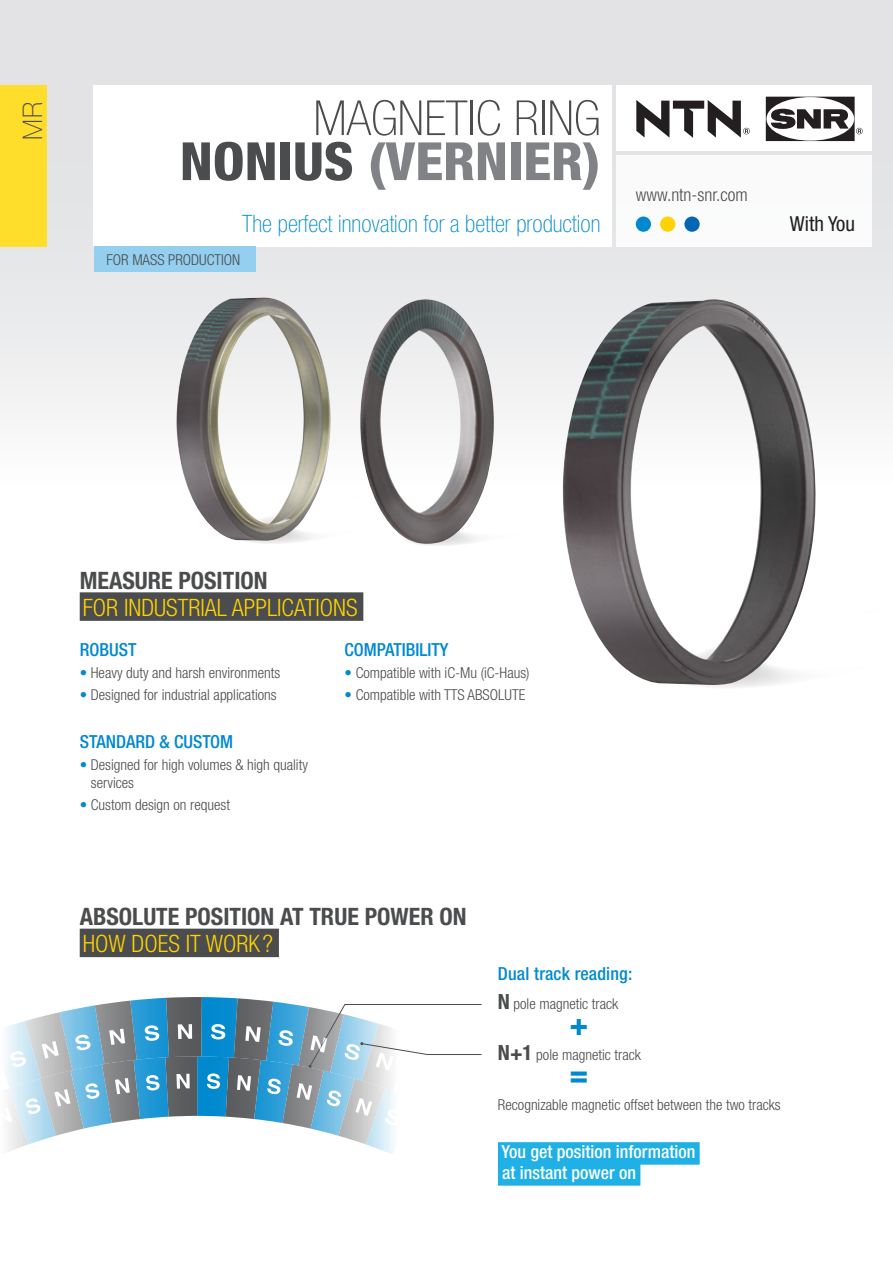
<style>
.page{position:relative;width:893px;height:1263px;background:#fff}
.page>*{position:absolute;margin:0;border:0;box-sizing:border-box;transform-origin:0 0}
.t1{font:800 condensed 52.8px "Helvetica Neue LT Std";color:#808285;scale:1.05 1}
.t2{font:100 condensed 48.45px "Helvetica Neue LT Std";color:#4b4c4d;scale:1.05 1}
.t3{font:800 condensed 31.5px "Helvetica Neue";color:#0089cf}
.t4{font:100 27px "Helvetica Neue";color:#4b4c4d;scale:.95 1}
.t5{font:700 condensed 24px "Helvetica Neue LT Std";color:#4b4c4d}
.t6{font:100 condensed 24px "Helvetica Neue LT Std";color:#0089cf}
.t7{font:300 condensed 24px "Helvetica Neue";color:#fed304}
.t8{font:condensed 20.7px "Helvetica Neue";color:#231f20}
.t9{font:500 condensed 18px "Helvetica Neue";color:#0089cf}
.t10{font:500 condensed 18px/21px "Helvetica Neue";color:#fff}
.t11{font:300 condensed 18px "Helvetica Neue";color:#4b4c4d}
.t12{font:300 condensed 15px/18px "Helvetica Neue";color:#4b4c4d}
.s1{color:#4b4c4d}
.s2{color:#0089cf}
.s3{font-family:"Helvetica Neue LT Std";font-weight:700;font-size:21px}
</style>
<div class="page">
<div style="left:0;top:0;width:893px;height:1263px;background:linear-gradient(to bottom,#e6e6e6,#fff)"></div>
<div style="left:617px;top:85px;width:255px;height:65px;background:#fff"></div>
<div style="left:617px;top:155px;width:255px;height:92px;background:#fff"></div>
<div style="left:636px;top:217px;width:15px;height:15px;background:#0089cf;border-radius:50%"></div>
<div style="left:660px;top:217px;width:15px;height:15px;background:#fed304;border-radius:50%"></div>
<div style="left:684px;top:217px;width:16px;height:15px;background:#0166b3;border-radius:50%"></div>
<svg style="left:636px;top:100px;width:114px;height:38px"></svg>
<svg style="left:766px;top:97px;width:97px;height:44px"></svg>
<div style="left:94px;top:85px;width:518px;height:162px;background:#fff"></div>
<div style="left:498px;top:1142px;width:202px;height:23px;background:#1fb0e6"></div>
<div style="left:498px;top:1163px;width:142px;height:23px;background:#1fb0e6"></div>
<svg style="left:0;top:997px;width:482px;height:158px"></svg>
<div style="left:80px;top:592px;width:283px;height:29px;background:#4b4c4d"></div>
<div style="left:80px;top:929px;width:199px;height:28px;background:#4b4c4d"></div>
<div style="left:0;top:85px;width:46px;height:161px;background:#ffdd2b"></div>
<img style="left:176px;top:297px;width:157px;height:244px">
<svg style="left:235px;top:488px;width:327px;height:60px"></svg>
<img style="left:360px;top:299px;width:134px;height:246px">
<svg style="left:671px;top:599px;width:222px;height:92px"></svg>
<img style="left:562px;top:299px;width:255px;height:386px">
<div style="left:94px;top:247px;width:161px;height:25px;background:#94cff0"></div>
<p class="t4" style="left:17px;top:140px;width:41px;rotate:-90deg">MR</p>
<p class="t2" style="left:314px;top:91px;width:275px">MAGNETIC RING</p>
<p class="t1" style="left:180px;top:129px;width:402px"><span class="s1">NONIUS</span> (VERNIER)</p>
<p class="t6" style="left:242px;top:210px;width:360px">The perfect innovation for a better production</p>
<p class="t12" style="left:107px;top:251px;width:135px">FOR MASS PRODUCTION</p>
<p class="t11" style="left:636px;top:185px;width:113px">www.ntn-snr.com</p>
<p class="t8" style="left:790px;top:212px;width:67px">With You</p>
<p class="t5" style="left:80px;top:565px;width:189px">MEASURE POSITION</p>
<p class="t7" style="left:83px;top:593px;width:276px">FOR INDUSTRIAL APPLICATIONS</p>
<p class="t9" style="left:80px;top:639px;width:58px">ROBUST</p>
<p class="t12" style="left:80px;top:664px;width:202px"><span class="s2">•</span> Heavy duty and harsh environments</p>
<p class="t12" style="left:80px;top:686px;width:198px"><span class="s2">•</span> Designed for industrial applications</p>
<p class="t9" style="left:80px;top:731px;width:155px">STANDARD &amp; CUSTOM</p>
<p class="t12" style="left:91px;top:756px;width:219px;text-indent:-11px"><span class="s2">•</span> Designed for high volumes &amp; high quality services</p>
<p class="t12" style="left:80px;top:796px;width:152px"><span class="s2">•</span> Custom design on request</p>
<p class="t9" style="left:345px;top:639px;width:106px">COMPATIBILITY</p>
<p class="t12" style="left:345px;top:664px;width:186px"><span class="s2">•</span> Compatible with iC-Mu (iC-Haus)</p>
<p class="t12" style="left:345px;top:686px;width:182px"><span class="s2">•</span> Compatible with TTS ABSOLUTE</p>
<p class="t5" style="left:80px;top:902px;width:388px">ABSOLUTE POSITION AT TRUE POWER ON</p>
<p class="t7" style="left:83px;top:930px;width:192px">HOW DOES IT WORK ?</p>
<p class="t9" style="left:498px;top:963px;width:136px">Dual track reading:</p>
<p class="t12" style="left:498px;top:995px;width:122px"><span class="s3">N</span> pole magnetic track</p>
<p class="t3" style="left:569px;top:1004px;width:20px">+</p>
<p class="t12" style="left:498px;top:1045px;width:145px"><span class="s3">N+1</span> pole magnetic track</p>
<p class="t3" style="left:569px;top:1054px;width:20px">=</p>
<p class="t12" style="left:498px;top:1096px;width:284px">Recognizable magnetic offset between the two tracks</p>
<p class="t10" style="left:502px;top:1141px;width:195px">You get position information at instant power on</p>
</div>
